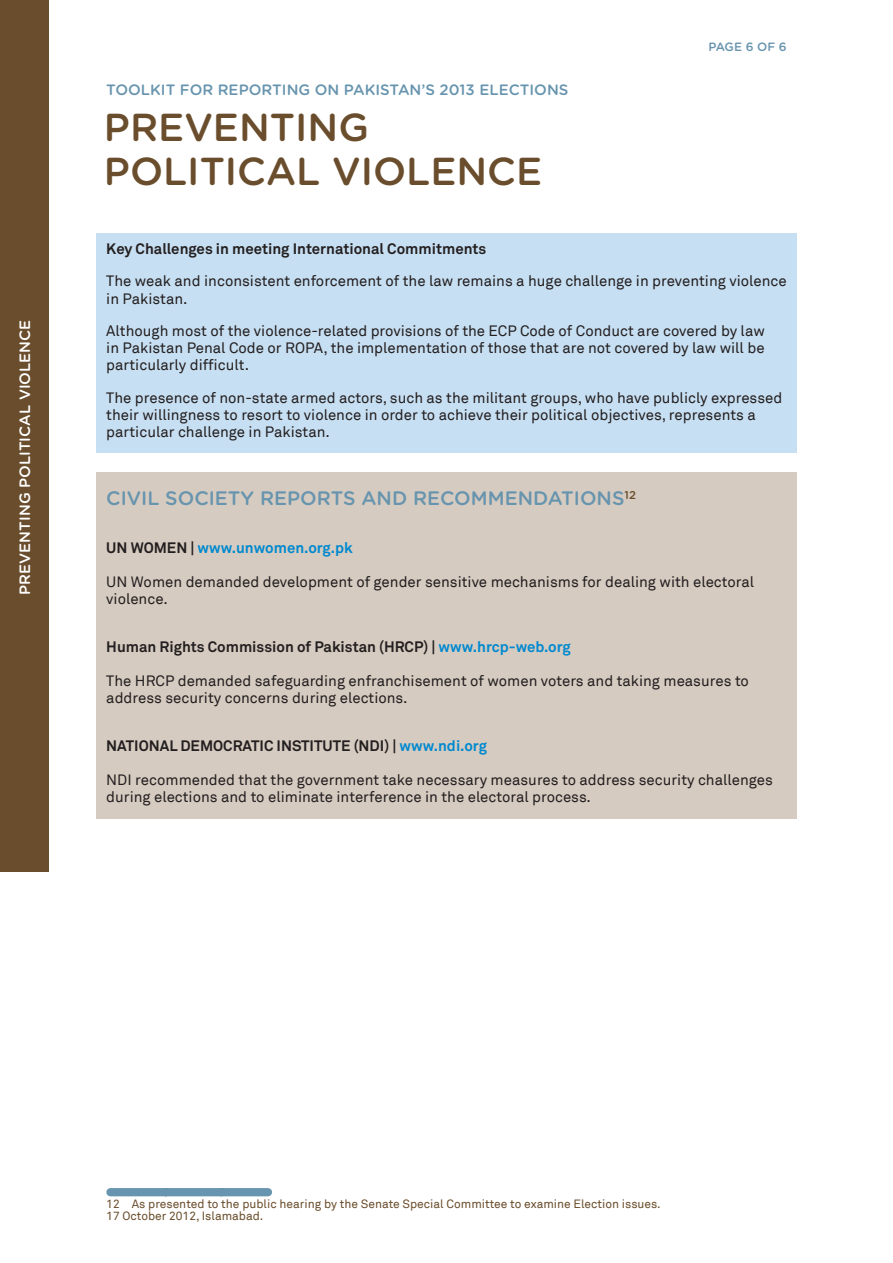
<style>
.page{position:relative;width:893px;height:1263px;background:#fff}
.page>*{position:absolute;margin:0;border:0;box-sizing:border-box;transform-origin:0 0}
.t1{font:500 39px/43.5px "Gotham Rounded";color:#6a4d2c}
.t2{font:500 19.5px "Gotham Rounded";color:#6794ae}
.t3{font:15px/17.2px "Akkurat";color:#231f20}
.t4{font:700 15px "Akkurat Pro";color:#231f20}
.t5{font:500 15px "Gotham Rounded";color:#6794ae}
.t6{font:500 15px "Gotham Rounded";color:#fff}
.t7{font:700 15px "Akkurat Pro";color:#0089cf}
.t8{font:12px/12px "Akkurat";color:#6a4d2c}
.t9{font:500 12px "Gotham Rounded";color:#6794ae}
.t10{font:500 11.25px "Gotham Rounded";color:#6a4d2c}
.s1{color:#231f20}
.s2{color:#0089cf}
</style>
<div class="page">
<div style="left:96px;top:234px;width:701px;height:219px;background:#c7dff2"></div>
<div style="left:96px;top:472px;width:701px;height:347px;background:#d6cbc0"></div>
<svg style="left:110px;top:1188px;width:158px;height:8px"></svg>
<div style="left:0;top:0;width:49px;height:871px;background:#6a4d2c"></div>
<p class="t6" style="left:14px;top:595px;width:275px;rotate:-90deg">PREVENTING POLITICAL VIOLENCE</p>
<p class="t5" style="left:106px;top:79px;width:464px">TOOLKIT FOR REPORTING ON PAKISTAN’S 2013 ELECTIONS</p>
<h1 class="t1" style="left:104px;top:104px;width:135px">PREVENTING<br>POLITICAL</h1>
<h1 class="t1" style="left:332px;top:148px;width:27px">VIOLENCE</h1>
<p class="t9" style="left:708px;top:38px;width:17px">PAGE</p>
<p class="t9" style="left:746px;top:38px;width:43px">6 OF 6</p>
<p class="t4" style="left:106px;top:240px;width:382px">Key Challenges in meeting International Commitments</p>
<p class="t3" style="left:106px;top:273px;width:682px">The weak and inconsistent enforcement of the law remains a huge challenge in preventing violence in Pakistan.</p>
<p class="t3" style="left:106px;top:322px;width:660px;text-align:justify">Although most of the violence-related provisions of the ECP Code of Conduct are covered by law in Pakistan Penal Code or ROPA, the implementation of those that are not covered by law will be particularly difficult.</p>
<p class="t3" style="left:106px;top:389px;width:678px">The presence of non-state armed actors, such as the militant groups, who have publicly expressed their willingness to resort to violence in order to achieve their political objectives, represents a particular challenge in Pakistan.</p>
<h2 class="t2" style="left:106px;top:485px;width:85px">CIVIL SOCIETY</h2>
<h2 class="t2" style="left:260px;top:485px;width:29px">REPORTS</h2>
<h2 class="t2" style="left:361px;top:485px;width:16px">AND</h2>
<h2 class="t2" style="left:413px;top:485px;width:29px">RECOMMENDATIONS</h2>
<p class="t10" style="left:624px;top:487px;width:13px">12</p>
<p class="t7" style="left:106px;top:538px;width:248px"><span class="s1">UN WOMEN |</span> www.unwomen.org.pk</p>
<p class="t3" style="left:106px;top:574px;width:649px">UN Women demanded development of gender sensitive mechanisms for dealing with electoral violence.</p>
<p class="t4" style="left:106px;top:637px;width:466px">Human Rights Commission of Pakistan (HRCP) | <span class="s2">www.hrcp-web.org</span></p>
<p class="t3" style="left:106px;top:673px;width:644px">The HRCP demanded safeguarding enfranchisement of women voters and taking measures to address security concerns during elections.</p>
<p class="t4" style="left:106px;top:736px;width:382px">NATIONAL DEMOCRATIC INSTITUTE (NDI) | <span class="s2">www.ndi.org</span></p>
<p class="t3" style="left:106px;top:772px;width:668px">NDI recommended that the government take necessary measures to address security challenges during elections and to eliminate interference in the electoral process.</p>
<p class="t8" style="left:106px;top:1198px;width:556px">12 As presented to the public hearing by the Senate Special Committee to examine Election issues.<br>17 October 2012, Islamabad.</p>
</div>
